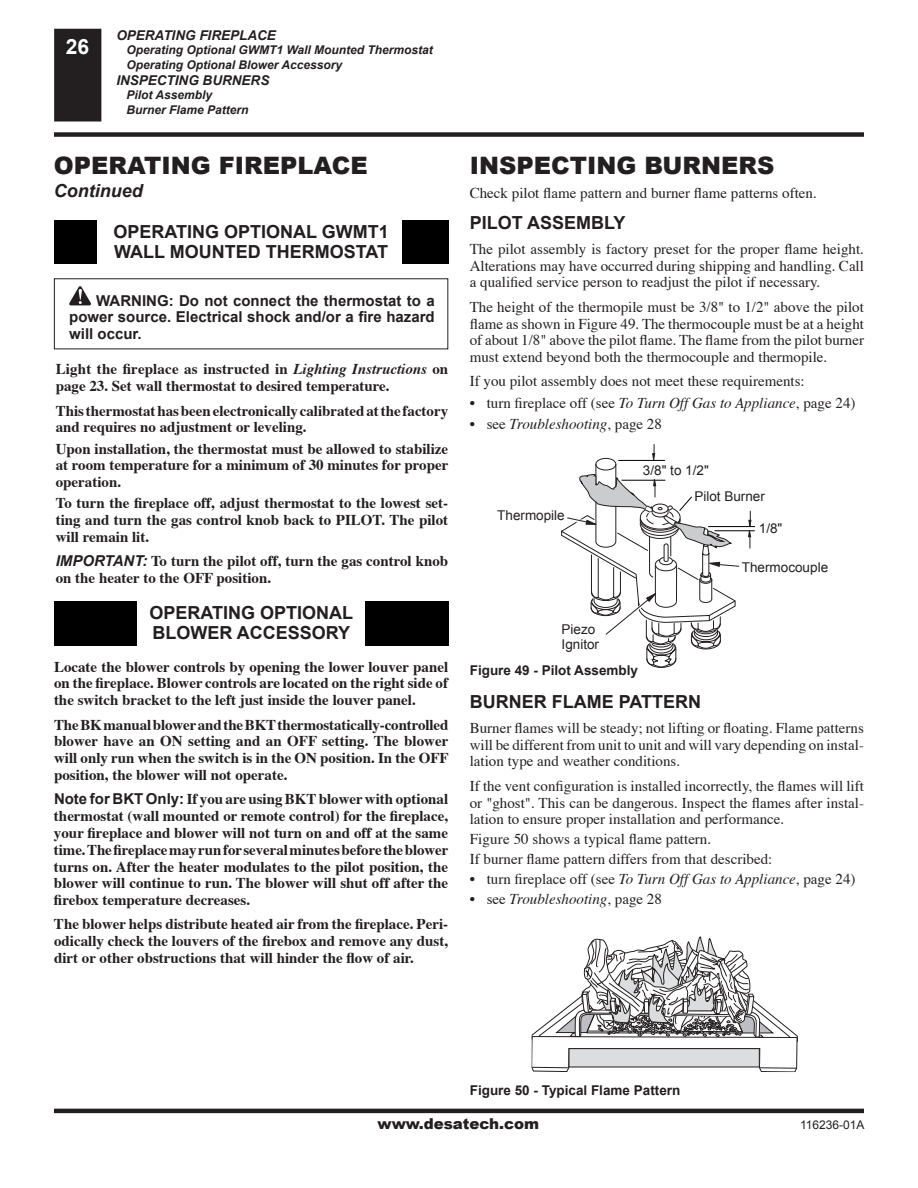
<style>
.page{position:relative;width:918px;height:1188px;background:#fff}
.page>*{position:absolute;margin:0;border:0;box-sizing:border-box;transform-origin:0 0}
.t1{font:900 24px "Arial";color:#231f20}
.t2{font:700 21px "Arial";color:#fff}
.t3{font:700 18px/20.4px "Arial";color:#231f20}
.t4{font:italic 700 18px "Arial";color:#231f20}
.t5{font:700 15px/16.8px "Times";color:#231f20;text-align:justify}
.t6{font:15px/16.8px "Times";color:#231f20;text-align:justify}
.t7{font:700 15px/16.8px "Arial";color:#231f20;text-align:justify}
.t8{font:italic 15px "Times";color:#231f20}
.t9{font:900 15px "Arial";color:#231f20}
.t10{font:13.5px/15px "Arial";color:#231f20}
.t11{font:700 13.5px "Arial";color:#231f20}
.t12{font:italic 700 13.5px "Arial";color:#231f20}
.t13{font:italic 700 12px/14.4px "Arial";color:#231f20}
.t14{font:12px "Arial";color:#231f20}
.s1{font-style:italic}
.s2{font-family:"Arial";font-style:italic}
.s3{font-family:"Arial"}
.s4{font-style:normal}
</style>
<div class="page">
<div style="left:55px;top:29px;width:46px;height:92px;background:#231f20"></div>
<div style="left:54px;top:29px;width:47px;height:93px;border:2px solid #231f20"></div>
<div style="left:54px;top:132px;width:810px;height:5px;background:#231f20"></div>
<hr style="left:54px;top:1109px;width:810px;height:4px;background:#231f20">
<div style="left:54px;top:601px;width:394px;height:45px;background:#000"></div>
<div style="left:137px;top:600px;width:227px;height:49px;background:#fff"></div>
<div style="left:54px;top:220px;width:394px;height:44px;background:#000"></div>
<div style="left:98px;top:216px;width:304px;height:50px;background:#fff"></div>
<svg style="left:69px;top:286px;width:22px;height:19px"></svg>
<hr style="left:708px;top:526px;width:47px;height:1px;background:#000">
<hr style="left:715px;top:531px;width:40px;height:1px;background:#000">
<svg style="left:561px;top:444px;width:179px;height:224px"></svg>
<svg style="left:747px;top:511px;width:5px;height:37px"></svg>
<svg style="left:531px;top:936px;width:267px;height:136px"></svg>
<h2 class="t2" style="left:66px;top:35px;width:25px">26</h2>
<p class="t12" style="left:116px;top:28px;width:161px">OPERATING FIREPLACE</p>
<p class="t13" style="left:127px;top:43px;width:308px">Operating Optional GWMT1 Wall Mounted Thermostat<br>Operating Optional Blower Accessory</p>
<p class="t12" style="left:116px;top:73px;width:155px">INSPECTING BURNERS</p>
<p class="t13" style="left:127px;top:88px;width:124px">Pilot Assembly<br>Burner Flame Pattern</p>
<h1 class="t1" style="left:54px;top:152px;width:315px">OPERATING FIREPLACE</h1>
<p class="t4" style="left:54px;top:181px;width:90px">Continued</p>
<p class="t3" style="left:113px;top:221px;width:277px">OPERATING OPTIONAL GWMT1<br>WALL MOUNTED THERMOSTAT</p>
<p class="t7" style="left:69px;top:292px;width:367px;text-indent:27px">WARNING: Do not connect the thermostat to a power source. Electrical shock and/or a fire hazard will occur.</p>
<p class="t5" style="left:56px;top:362px;width:394px">Light the fireplace as instructed in <span class="s1">Lighting Instructions</span> on page 23. Set wall thermostat to desired temperature.</p>
<p class="t5" style="left:56px;top:403px;width:394px">This thermostat has been electronically calibrated at the factory and requires no adjustment or leveling.</p>
<p class="t5" style="left:56px;top:441px;width:394px">Upon installation, the thermostat must be allowed to stabilize at room temperature for a minimum of 30 minutes for proper operation.</p>
<p class="t5" style="left:56px;top:495px;width:394px">To turn the fireplace off, adjust thermostat to the lowest set&shy;ting and turn the gas control knob back to PILOT. The pilot will remain lit.</p>
<p class="t5" style="left:56px;top:553px;width:394px"><span class="s2">IMPORTANT:</span> To turn the pilot off, turn the gas control knob on the heater to the OFF position.</p>
<p class="t3" style="left:149px;top:602px;width:205px">OPERATING OPTIONAL<br>BLOWER ACCESSORY</p>
<p class="t5" style="left:54px;top:659px;width:396px">Locate the blower controls by opening the lower louver panel on the fireplace. Blower controls are located on the right side of the switch bracket to the left just inside the louver panel.</p>
<p class="t5" style="left:54px;top:717px;width:396px">The BK manual blower and the BKT thermostatically-controlled blower have an ON setting and an OFF setting. The blower will only run when the switch is in the ON position. In the OFF position, the blower will not operate.</p>
<p class="t5" style="left:54px;top:791px;width:396px"><span class="s3">Note for BKT Only:</span> If you are using BKT blower with optional thermostat (wall mounted or remote control) for the fireplace, your fireplace and blower will not turn on and off at the same time. The fireplace may run for several minutes before the blower turns on. After the heater modulates to the pilot position, the blower will continue to run. The blower will shut off after the firebox temperature decreases.</p>
<p class="t5" style="left:54px;top:917px;width:396px">The blower helps distribute heated air from the fireplace. Peri&shy;odically check the louvers of the firebox and remove any dust, dirt or other obstructions that will hinder the flow of air.</p>
<h1 class="t1" style="left:470px;top:152px;width:306px">INSPECTING BURNERS</h1>
<p class="t6" style="left:470px;top:186px;width:348px">Check pilot flame pattern and burner flame patterns often.</p>
<p class="t3" style="left:470px;top:213px;width:157px">PILOT ASSEMBLY</p>
<p class="t6" style="left:470px;top:241px;width:396px">The pilot assembly is factory preset for the proper flame height.<br>Alterations may have occurred during shipping and handling. Call a qualified service person to readjust the pilot if necessary.</p>
<p class="t6" style="left:470px;top:299px;width:396px">The height of the thermopile must be 3/8" to 1/2" above the pilot flame as shown in Figure 49. The thermocouple must be at a height of about 1/8" above the pilot flame. The flame from the pilot burner must extend beyond both the thermocouple and thermopile.</p>
<p class="t6" style="left:470px;top:374px;width:336px">If you pilot assembly does not meet these requirements:</p>
<p class="t6" style="left:470px;top:395px;width:387px">• turn fireplace off (see <span class="s1">To Turn Off Gas to Appliance</span>, page 24)</p>
<p class="t8" style="left:470px;top:414px;width:194px"><span class="s4">• see</span> Troubleshooting<span class="s4">, page 28</span></p>
<p class="t10" style="left:643px;top:463px;width:67px">3/8" to 1/2"</p>
<p class="t10" style="left:497px;top:508px;width:69px">Thermopile</p>
<p class="t10" style="left:562px;top:622px;width:39px">Piezo<br>Ignitor</p>
<p class="t11" style="left:470px;top:662px;width:170px">Figure 49 - Pilot Assembly</p>
<p class="t10" style="left:694px;top:489px;width:72px">Pilot Burner</p>
<p class="t10" style="left:759px;top:521px;width:25px">1/8"</p>
<p class="t10" style="left:742px;top:559px;width:88px">Thermocouple</p>
<p class="t3" style="left:470px;top:692px;width:233px">BURNER FLAME PATTERN</p>
<p class="t6" style="left:470px;top:720px;width:396px">Burner flames will be steady; not lifting or floating. Flame patterns will be different from unit to unit and will vary depending on instal&shy;lation type and weather conditions.</p>
<p class="t6" style="left:470px;top:778px;width:396px">If the vent configuration is installed incorrectly, the flames will lift or "ghost". This can be dangerous. Inspect the flames after instal&shy;lation to ensure proper installation and performance.</p>
<p class="t6" style="left:470px;top:830px;width:304px;line-height:20.1px">Figure 50 shows a typical flame pattern.<br>If burner flame pattern differs from that described:</p>
<p class="t6" style="left:470px;top:872px;width:387px">• turn fireplace off (see <span class="s1">To Turn Off Gas to Appliance</span>, page 24)</p>
<p class="t8" style="left:470px;top:890px;width:194px"><span class="s4">• see</span> Troubleshooting<span class="s4">, page 28</span></p>
<p class="t11" style="left:470px;top:1083px;width:212px">Figure 50 - Typical Flame Pattern</p>
<p class="t9" style="left:378px;top:1115px;width:163px">www.desatech.com</p>
<p class="t14" style="left:800px;top:1118px;width:66px">116236-01A</p>
</div>
